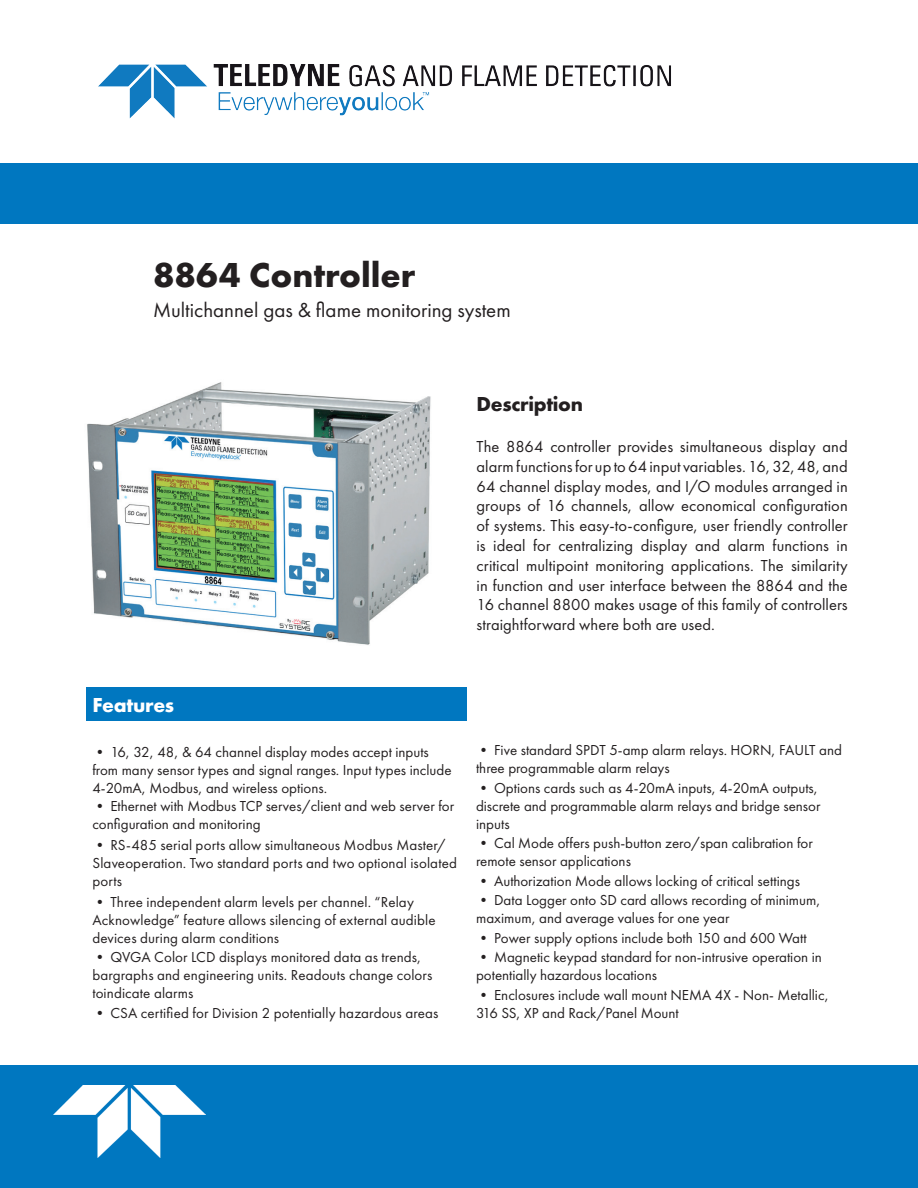
<style>
.page{position:relative;width:918px;height:1188px;background:#fff}
.page>*{position:absolute;margin:0;border:0;box-sizing:border-box;transform-origin:0 0}
.t1{font:700 36px "Futura PT";color:#231f20}
.t2{font:21px "Futura PT";color:#231f20}
.t3{font:700 21px "Futura PT";letter-spacing:-.015em;color:#231f20}
.t4{font:700 21px "Futura PT";letter-spacing:-.015em;color:#fff}
.t5{font:16.5px/19.8px "Futura PT";letter-spacing:.005em;color:#231f20;text-align:justify}
.t6{font:15px/18px "Futura PT";color:#231f20}
</style>
<div class="page">
<div style="left:0;top:163px;width:918px;height:60px;background:#0077c0"></div>
<div style="left:0;top:1065px;width:918px;height:123px;background:#0077c0"></div>
<img style="left:54px;top:1085px;width:151px;height:73px">
<img style="left:98px;top:64px;width:573px;height:55px">
<img style="left:87px;top:382px;width:344px;height:263px">
<div style="left:86px;top:688px;width:381px;height:33px;background:#0077c0"></div>
<h1 class="t1" style="left:153px;top:251px;width:264px">8864 Controller</h1>
<h2 class="t2" style="left:153px;top:298px;width:359px">Multichannel gas &amp; flame monitoring system</h2>
<h2 class="t3" style="left:477px;top:390px;width:108px">Description</h2>
<p class="t5" style="left:477px;top:437px;width:373px">The 8864 controller provides simultaneous display and alarm functions for up to 64 input variables. 16, 32, 48, and 64 channel display modes, and I/O modules arranged in groups of 16 channels, allow economical configuration of systems. This easy-to-configure, user friendly controller is ideal for centralizing display and alarm functions in critical multipoint monitoring applications. The similarity in function and user interface between the 8864 and the 16 channel 8800 makes usage of this family of controllers straightforward where both are used.</p>
<h2 class="t4" style="left:92px;top:692px;width:83px">Features</h2>
<p class="t6" style="left:92px;top:743px;width:361px">• 16, 32, 48, &amp; 64 channel display modes accept inputs from many sensor types and signal ranges. Input types include<br>4-20mA, Modbus, and wireless options.</p>
<p class="t6" style="left:92px;top:797px;width:363px">• Ethernet with Modbus TCP serves/client and web server for configuration and monitoring</p>
<p class="t6" style="left:92px;top:836px;width:366px">• RS-485 serial ports allow simultaneous Modbus Master/<br>Slaveoperation. Two standard ports and two optional isolated ports</p>
<p class="t6" style="left:92px;top:892px;width:345px">• Three independent alarm levels per channel. “Relay<br>Acknowledge” feature allows silencing of external audible devices during alarm conditions</p>
<p class="t6" style="left:92px;top:948px;width:342px">• QVGA Color LCD displays monitored data as trends, bargraphs and engineering units. Readouts change colors toindicate alarms</p>
<p class="t6" style="left:92px;top:1003px;width:347px">• CSA certified for Division 2 potentially hazardous areas</p>
<p class="t6" style="left:476px;top:741px;width:367px">• Five standard SPDT 5-amp alarm relays. HORN, FAULT and three programmable alarm relays</p>
<p class="t6" style="left:476px;top:779px;width:346px">• Options cards such as 4-20mA inputs, 4-20mA outputs, discrete and programmable alarm relays and bridge sensor inputs</p>
<p class="t6" style="left:476px;top:834px;width:338px">• Cal Mode offers push-button zero/span calibration for remote sensor applications</p>
<p class="t6" style="left:476px;top:872px;width:326px">• Authorization Mode allows locking of critical settings</p>
<p class="t6" style="left:476px;top:891px;width:346px">• Data Logger onto SD card allows recording of minimum, maximum, and average values for one year</p>
<p class="t6" style="left:476px;top:929px;width:332px">• Power supply options include both 150 and 600 Watt</p>
<p class="t6" style="left:476px;top:948px;width:347px">• Magnetic keypad standard for non-intrusive operation in potentially hazardous locations</p>
<p class="t6" style="left:476px;top:986px;width:354px">• Enclosures include wall mount NEMA 4X - Non- Metallic,<br>316 SS, XP and Rack/Panel Mount</p>
</div>
